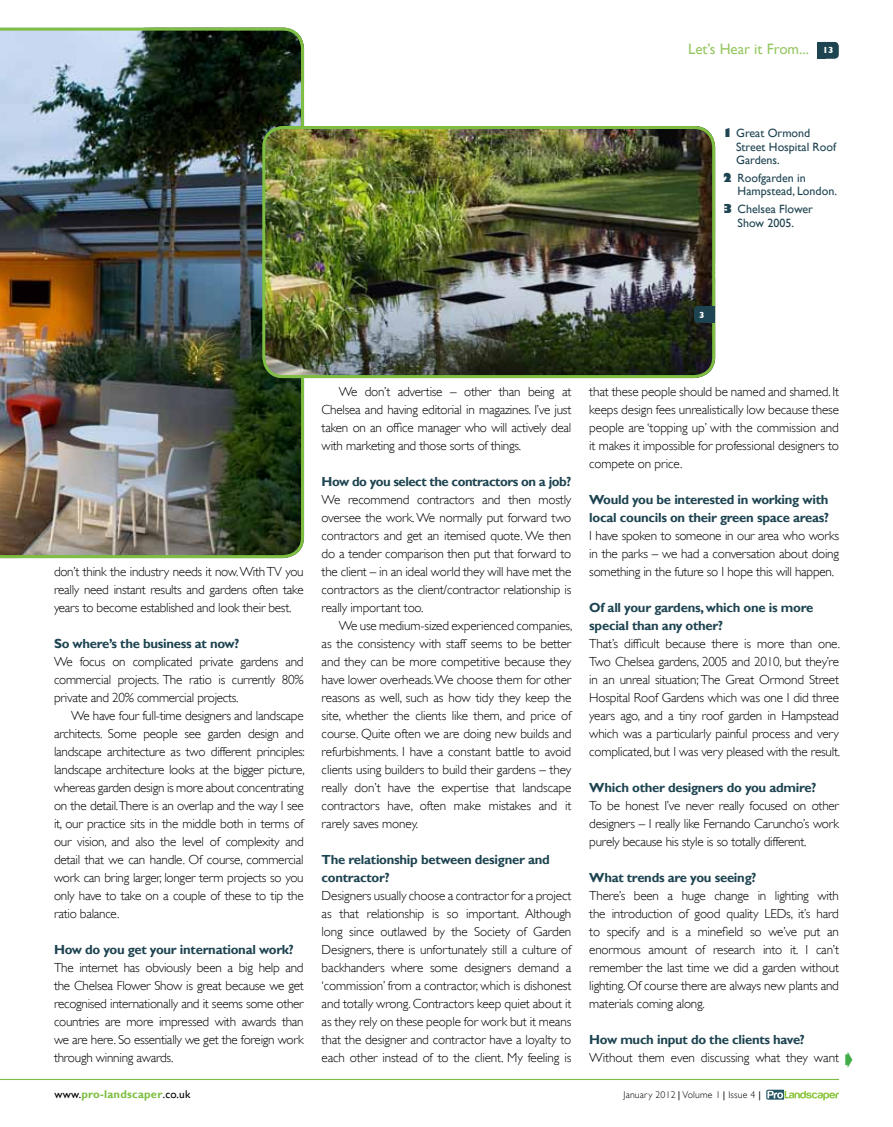
<style>
.page{position:relative;width:893px;height:1127px;background:#fff}
.page>*{position:absolute;margin:0;border:0;box-sizing:border-box;transform-origin:0 0}
.t1{font:15px "Gill Sans";color:#97c763}
.t2{font:300 13.2px/18px "Gill Sans";letter-spacing:-.02em;color:#000;text-align:justify}
.t3{font:700 13.2px/18px "Gill Sans";letter-spacing:-.02em;color:#1e4451}
.t4{font:12px/13.5px "Gill Sans";color:#1e4451}
.t5{font:700 11.25px "Gill Sans";letter-spacing:.02em;color:#7ebe42}
.t6{font:300 9.75px "Gill Sans";letter-spacing:.02em;color:#000}
.t7{font:700 9px "Gill Sans";color:#fff}
.s1{font-weight:700;font-size:9px;color:#fff}
.s2{font-weight:800}
.s3{font-weight:400;color:#000}
.s4{font-weight:400}
</style>
<div class="page">
<img style="left:0;top:28px;width:304px;height:530px">
<img style="left:264px;top:126px;width:451px;height:252px">
<div style="left:262px;top:126px;width:453px;height:252px;border:3px solid #7ebe42;border-radius:20px"></div>
<div style="left:818px;top:42px;width:21px;height:17px;background:#1e4451;border-radius:4px"></div>
<svg style="left:817px;top:42px;width:3px;height:17px"></svg>
<hr style="left:0;top:1079px;width:839px;height:1px;background:#7ebe42">
<svg style="left:766px;top:1089px;width:73px;height:11px"></svg>
<div style="left:694px;top:306px;width:21px;height:17px;background:#1e4451;border-radius:4px"></div>
<p class="t1" style="left:688px;top:40px;width:147px">Let’s Hear it From... <span class="s1">13</span></p>
<p class="t4" style="left:736px;top:126px;width:102px;text-indent:-14px"><span class="s2">1</span> Great Ormond<br>Street Hospital Roof<br>Gardens.</p>
<p class="t4" style="left:738px;top:171px;width:101px;text-indent:-15px"><span class="s2">2</span> Roofgarden in<br>Hampstead, London.</p>
<p class="t4" style="left:723px;top:202px;width:92px;text-align:center"><span class="s2">3</span> Chelsea Flower<br>Show 2005.</p>
<p class="t7" style="left:699px;top:309px;width:7px">3</p>
<p class="t2" style="left:54px;top:563px;width:251px">don’t think the industry needs it now. With TV you really need instant results and gardens often take years to become established and look their best.</p>
<p class="t3" style="left:54px;top:635px;width:187px">So where’s the business at now?</p>
<p class="t2" style="left:54px;top:653px;width:251px">We focus on complicated private gardens and commercial projects. The ratio is currently 80% private and 20% commercial projects.</p>
<p class="t2" style="left:54px;top:707px;width:252px;text-indent:17px">We have four full-time designers and landscape architects. Some people see garden design and landscape architecture as two different principles: landscape architecture looks at the bigger picture, whereas garden design is more about concentrating on the detail.There is an overlap and the way I see it, our practice sits in the middle both in terms of our vision, and also the level of complexity and detail that we can handle. Of course, commercial work can bring larger, longer term projects so you only have to take on a couple of these to tip the ratio balance.</p>
<p class="t3" style="left:54px;top:941px;width:241px">How do you get your international work?</p>
<p class="t2" style="left:54px;top:958px;width:251px">The internet has obviously been a big help and the Chelsea Flower Show is great because we get recognised internationally and it seems some other countries are more impressed with awards than we are here. So essentially we get the foreign work through winning awards.</p>
<p class="t5" style="left:55px;top:1087px;width:137px"><span class="s3">www.</span>pro-landscaper<span class="s3">.co.uk</span></p>
<p class="t2" style="left:322px;top:382px;width:251px;text-indent:17px">We don’t advertise – other than being at Chelsea and having editorial in magazines. I’ve just taken on an office manager who will actively deal with marketing and those sorts of things.</p>
<p class="t3" style="left:322px;top:473px;width:251px">How do you select the contractors on a job?</p>
<p class="t2" style="left:322px;top:490px;width:251px">We recommend contractors and then mostly oversee the work. We normally put forward two contractors and get an itemised quote. We then do a tender comparison then put that forward to the client – in an ideal world they will have met the contractors as the client/contractor relationship is really important too.</p>
<p class="t2" style="left:322px;top:616px;width:252px;text-indent:17px">We use medium-sized experienced companies, as the consistency with staff seems to be better and they can be more competitive because they have lower overheads. We choose them for other reasons as well, such as how tidy they keep the site, whether the clients like them, and price of course. Quite often we are doing new builds and refurbishments. I have a constant battle to avoid clients using builders to build their gardens – they really don’t have the expertise that landscape contractors have, often make mistakes and it rarely saves money.</p>
<p class="t3" style="left:322px;top:851px;width:230px">The relationship between designer and contractor?</p>
<p class="t2" style="left:322px;top:886px;width:251px">Designers usually choose a contractor for a project as that relationship is so important. Although long since outlawed by the Society of Garden Designers, there is unfortunately still a culture of backhanders where some designers demand a ‘commission’ from a contractor, which is dishonest and totally wrong. Contractors keep quiet about it as they rely on these people for work but it means that the designer and contractor have a loyalty to each other instead of to the client. My feeling is</p>
<p class="t2" style="left:589px;top:382px;width:251px">that these people should be named and shamed. It keeps design fees unrealistically low because these people are ‘topping up’ with the commission and it makes it impossible for professional designers to compete on price.</p>
<p class="t3" style="left:589px;top:491px;width:241px">Would you be interested in working with local councils on their green space areas?</p>
<p class="t2" style="left:589px;top:526px;width:251px">I have spoken to someone in our area who works in the parks – we had a conversation about doing something in the future so I hope this will happen.</p>
<p class="t3" style="left:589px;top:599px;width:225px">Of all your gardens, which one is more special than any other?</p>
<p class="t2" style="left:589px;top:634px;width:252px">That’s difficult because there is more than one.<br>Two Chelsea gardens, 2005 and 2010, but they’re in an unreal situation; The Great Ormond Street Hospital Roof Gardens which was one I did three years ago, and a tiny roof garden in Hampstead which was a particularly painful process and very complicated, but I was very pleased with the result.</p>
<p class="t3" style="left:589px;top:779px;width:229px">Which other designers do you admire?</p>
<p class="t2" style="left:589px;top:796px;width:251px">To be honest I’ve never really focused on other designers – I really like Fernando Caruncho’s work purely because his style is so totally different.</p>
<p class="t3" style="left:589px;top:868px;width:169px">What trends are you seeing?</p>
<p class="t2" style="left:589px;top:886px;width:251px">There’s been a huge change in lighting with the introduction of good quality LEDs, it’s hard to specify and is a minefield so we’ve put an enormous amount of research into it. I can’t remember the last time we did a garden without lighting. Of course there are always new plants and materials coming along.</p>
<p class="t3" style="left:589px;top:1030px;width:217px">How much input do the clients have?</p>
<p class="t2" style="left:589px;top:1048px;width:251px">Without them even discussing what they want</p>
<p class="t6" style="left:623px;top:1089px;width:139px">January 2012 <span class="s4">|</span> Volume 1 <span class="s4">|</span> Issue 4 <span class="s4">|</span></p>
</div>
